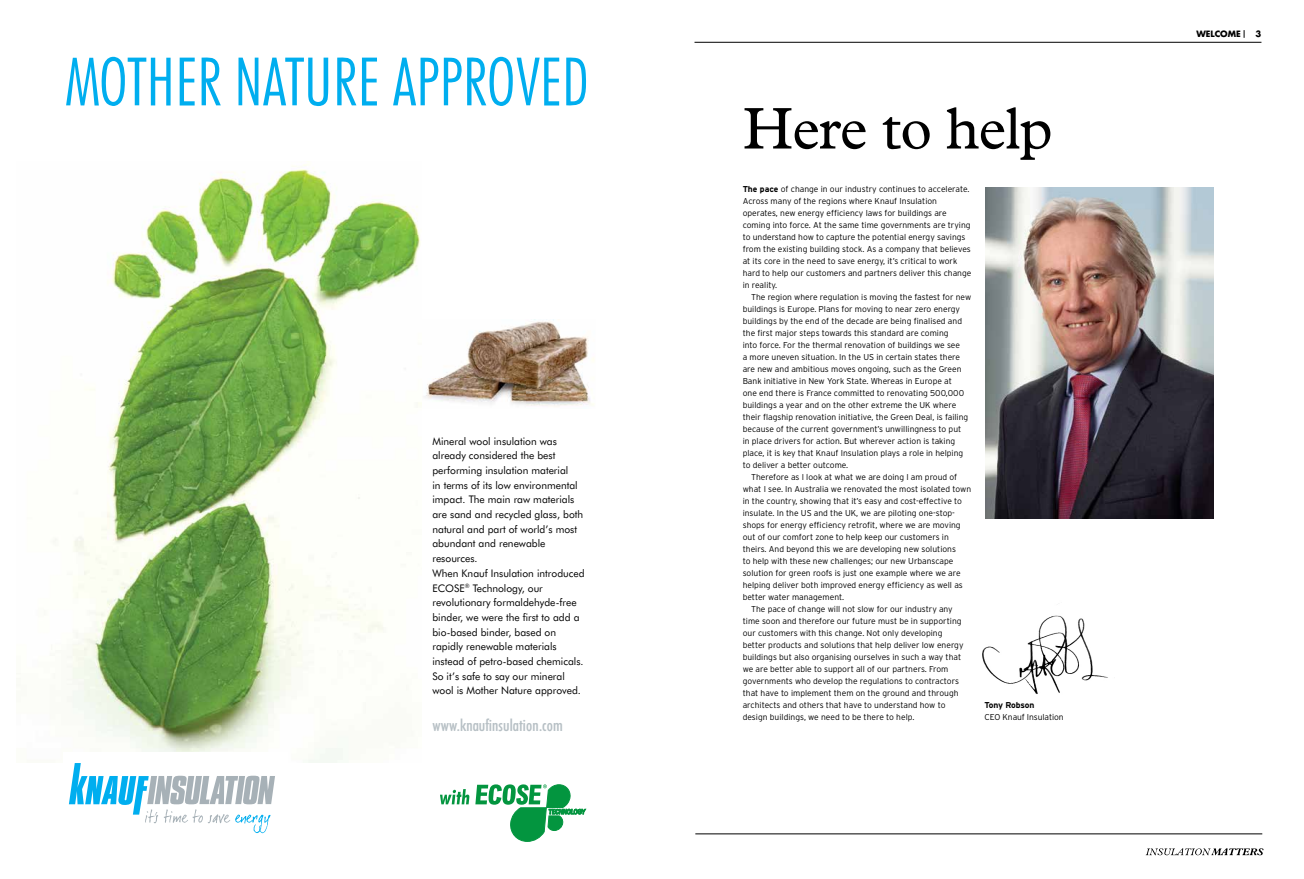
<style>
.page{position:relative;width:1304px;height:879px;background:#fff}
.page>*{position:absolute;margin:0;border:0;box-sizing:border-box;transform-origin:0 0}
.t1{font:300 68.1px "Futura Condensed BQ";letter-spacing:.01em;color:#00aeef}
.t2{font:59.2px "Plantin";color:#000}
.t3{font:500 16.8px "Futura Condensed BQ";color:#b7c0c5}
.t4{font:10.5px/14.7px "Futura BT";color:#000}
.t5{font:300 8.5px/12px "Interstate";color:#000}
.t6{font:700 8.5px "Interstate";letter-spacing:-.02em;color:#000}
.t7{font:700 8.5px "Futura";color:#000}
.s1{font-weight:700}
</style>
<div class="page">
<hr style="left:694px;top:42px;width:567px;height:1px;background:#000">
<hr style="left:695px;top:833px;width:567px;height:1px;background:#000">
<svg style="left:1146px;top:848px;width:118px;height:7px"></svg>
<img style="left:982px;top:615px;width:126px;height:79px">
<img style="left:421px;top:319px;width:173px;height:88px">
<img style="left:53px;top:164px;width:368px;height:599px">
<svg style="left:63px;top:752px;width:225px;height:82px"></svg>
<svg style="left:440px;top:789px;width:29px;height:15px"></svg>
<svg style="left:475px;top:784px;width:111px;height:57px"></svg>
<img style="left:985px;top:187px;width:229px;height:332px">
<h1 class="t1" style="left:65px;top:44px;width:525px">MOTHER NATURE APPROVED</h1>
<p class="t4" style="left:432px;top:433px;width:154px">Mineral wool insulation was already considered the best performing insulation material<br>in terms of its low environmental impact. The main raw materials are sand and recycled glass, both natural and part of world’s most abundant and renewable resources.<br>When Knauf Insulation introduced<br>ECOSE<sup>®</sup> Technology, our revolutionary formaldehyde-free binder, we were the first to add a bio-based binder, based on rapidly renewable materials instead of petro-based chemicals.<br>So it’s safe to say our mineral wool is Mother Nature approved.</p>
<h3 class="t3" style="left:433px;top:716px;width:132px">www.knaufinsulation.com</h3>
<h2 class="t2" style="left:743px;top:95px;width:312px">Here to help</h2>
<p class="t5" style="left:743px;top:183px;width:230px"><span class="s1">The pace</span> of change in our industry continues to accelerate.<br>Across many of the regions where Knauf Insulation operates, new energy efficiency laws for buildings are coming into force. At the same time governments are trying to understand how to capture the potential energy savings from the existing building stock. As a company that believes at its core in the need to save energy, it’s critical to work hard to help our customers and partners deliver this change in reality.</p>
<p class="t5" style="left:751px;top:291px;width:222px">The region where regulation is moving the fastest for new</p>
<p class="t5" style="left:743px;top:303px;width:219px">buildings is Europe. Plans for moving to near zero energy</p>
<p class="t5" style="left:743px;top:315px;width:221px">buildings by the end of the decade are being finalised and</p>
<p class="t5" style="left:743px;top:327px;width:207px">the first major steps towards this standard are coming</p>
<p class="t5" style="left:743px;top:339px;width:219px">into force. For the thermal renovation of buildings we see</p>
<p class="t5" style="left:743px;top:351px;width:219px">a more uneven situation. In the US in certain states there</p>
<p class="t5" style="left:743px;top:363px;width:220px">are new and ambitious moves ongoing, such as the Green</p>
<p class="t5" style="left:743px;top:375px;width:211px">Bank initiative in New York State. Whereas in Europe at</p>
<p class="t5" style="left:743px;top:387px;width:223px">one end there is France committed to renovating 500,000</p>
<p class="t5" style="left:743px;top:399px;width:215px">buildings a year and on the other extreme the UK where</p>
<p class="t5" style="left:743px;top:411px;width:227px">their flagship renovation initiative, the Green Deal, is failing</p>
<p class="t5" style="left:743px;top:423px;width:220px">because of the current government’s unwillingness to put</p>
<p class="t5" style="left:743px;top:435px;width:214px">in place drivers for action. But wherever action is taking</p>
<p class="t5" style="left:743px;top:447px;width:222px">place, it is key that Knauf Insulation plays a role in helping</p>
<p class="t5" style="left:743px;top:459px;width:107px">to deliver a better outcome.</p>
<p class="t5" style="left:751px;top:471px;width:208px">Therefore as I look at what we are doing I am proud of</p>
<p class="t5" style="left:743px;top:483px;width:230px">what I see. In Australia we renovated the most isolated town</p>
<p class="t5" style="left:743px;top:495px;width:221px">in the country, showing that it’s easy and cost-effective to</p>
<p class="t5" style="left:743px;top:507px;width:214px">insulate. In the US and the UK, we are piloting one-stop-</p>
<p class="t5" style="left:743px;top:519px;width:220px">shops for energy efficiency retrofit, where we are moving</p>
<p class="t5" style="left:743px;top:531px;width:208px">out of our comfort zone to help keep our customers in</p>
<p class="t5" style="left:743px;top:543px;width:215px">theirs. And beyond this we are developing new solutions</p>
<p class="t5" style="left:743px;top:555px;width:212px">to help with these new challenges; our new Urbanscape</p>
<p class="t5" style="left:743px;top:567px;width:219px">solution for green roofs is just one example where we are</p>
<p class="t5" style="left:743px;top:579px;width:222px">helping deliver both improved energy efficiency as well as</p>
<p class="t5" style="left:743px;top:591px;width:103px">better water management.</p>
<p class="t5" style="left:751px;top:603px;width:203px">The pace of change will not slow for our industry any</p>
<p class="t5" style="left:743px;top:615px;width:220px">time soon and therefore our future must be in supporting</p>
<p class="t5" style="left:743px;top:627px;width:201px">our customers with this change. Not only developing</p>
<p class="t5" style="left:743px;top:639px;width:222px">better products and solutions that help deliver low energy</p>
<p class="t5" style="left:743px;top:651px;width:220px">buildings but also organising ourselves in such a way that</p>
<p class="t5" style="left:743px;top:663px;width:207px">we are better able to support all of our partners. From</p>
<p class="t5" style="left:743px;top:675px;width:218px">governments who develop the regulations to contractors</p>
<p class="t5" style="left:743px;top:687px;width:217px">that have to implement them on the ground and through</p>
<p class="t5" style="left:743px;top:699px;width:204px">architects and others that have to understand how to</p>
<p class="t5" style="left:743px;top:711px;width:173px">design buildings, we need to be there to help.</p>
<p class="t6" style="left:985px;top:700px;width:51px">Tony Robson</p>
<p class="t5" style="left:985px;top:711px;width:81px">CEO Knauf Insulation</p>
<p class="t7" style="left:1196px;top:28px;width:46px">WELCOME</p>
<p class="t7" style="left:1256px;top:28px;width:7px">3</p>
</div>
